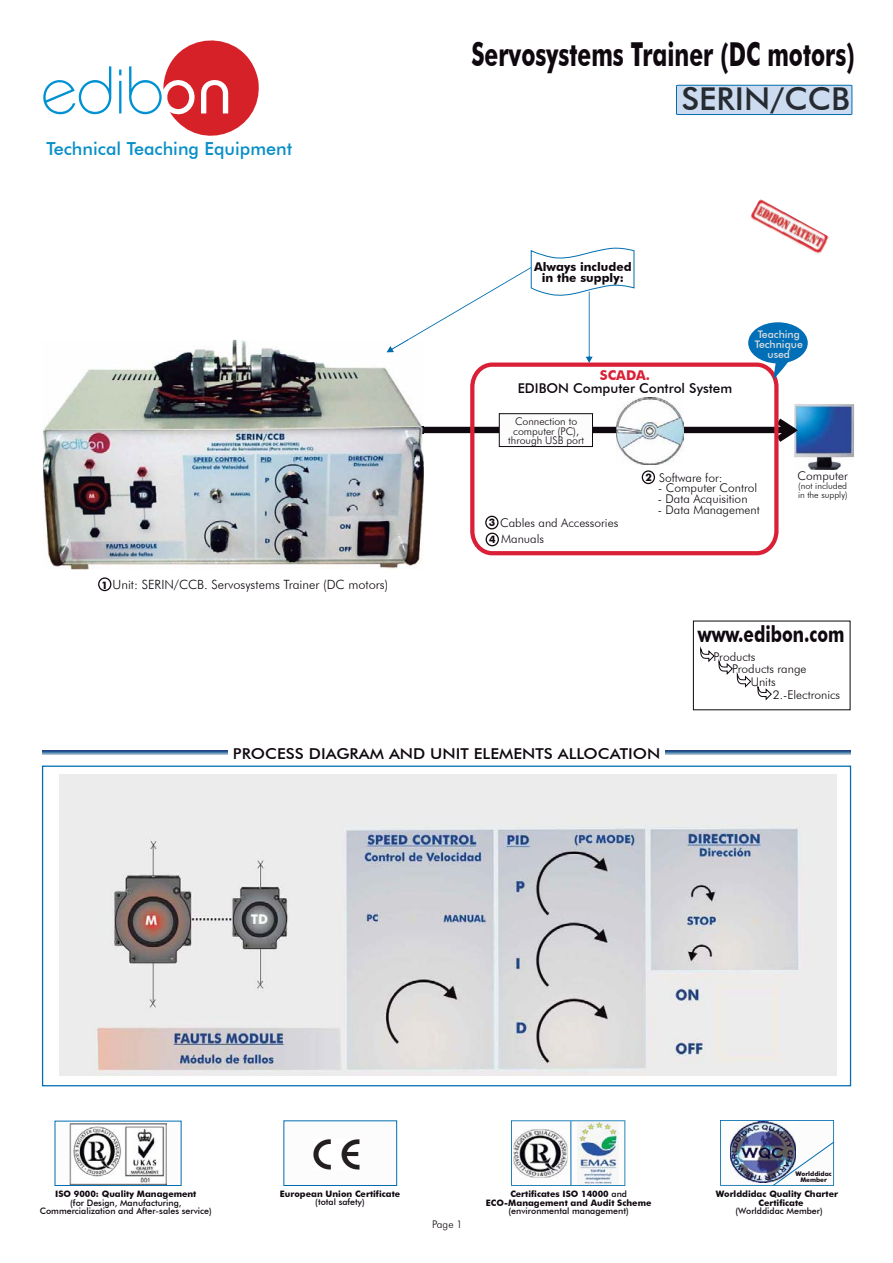
<style>
.page{position:relative;width:893px;height:1263px;background:#fff}
.page>*{position:absolute;margin:0;border:0;box-sizing:border-box;transform-origin:0 0}
.t1{font:700 33px "Futura BT";color:#0f080f;scale:.69 1}
.t2{font:500 31.5px "Futura BT";color:#262b32}
.t3{font:700 22.5px "Futura BT";color:#0f080f;scale:.77 1}
.t4{font:500 18px "Futura BT";color:#088fc7}
.t5{font:500 15px "Futura BT";color:#0f080f;scale:1.1 1}
.t6{font:500 13.5px "Futura BT";color:#0f080f}
.t7{font:700 13.5px "Futura BT";color:#da2037}
.t8{font:300 12.75px "Futura BT";color:#0f080f}
.t9{font:300 12px/16px "Futura BT";color:#0f080f}
.t10{font:700 12px/10.8px "Futura BT";color:#0f080f;text-align:center}
.t11{font:300 10.5px/9.4px "Futura BT";color:#0f080f;text-align:center}
.t12{font:500 10.5px/10.1px "Futura BT";color:#dbdcde;text-align:center}
.t13{font:700 10.35px "Futura BT";color:#0f080f}
.t14{font:300 9px/8.7px "Futura BT";color:#0f080f}
.t15{font:700 8.85px/8.6px "Futura BT";color:#0f080f}
.t16{font:500 8.85px/8.6px "Futura BT";color:#0f080f;text-align:center}
.t17{font:700 6.3px/6px "Futura BT";color:#0f080f;text-align:center}
.s1{font-weight:700;font-size:10.35px}
.s2{color:#0d080f}
.s3{font-weight:500}
</style>
<div class="page">
<svg style="left:676px;top:84px;width:177px;height:31px;background:#bed3ea"></svg>
<svg style="left:43px;top:750px;width:184px;height:5px"></svg>
<svg style="left:665px;top:750px;width:186px;height:5px"></svg>
<img style="left:59px;top:775px;width:778px;height:301px">
<div style="left:98px;top:577px;width:13px;height:14px;border:1px solid #0f080f;border-radius:50%"></div>
<img style="left:794px;top:404px;width:60px;height:66px">
<svg style="left:424px;top:419px;width:374px;height:23px"></svg>
<img style="left:750px;top:199px;width:79px;height:56px">
<svg style="left:468px;top:362px;width:313px;height:194px"></svg>
<div style="left:499px;top:414px;width:93px;height:33px;background:#fcfcfc"></div>
<div style="left:499px;top:414px;width:94px;height:33px;border:1px solid #0f080f"></div>
<svg style="left:43px;top:66px;width:68px;height:49px"></svg>
<svg style="left:119px;top:70px;width:2px;height:43px"></svg>
<svg style="left:129px;top:40px;width:130px;height:96px"></svg>
<svg style="left:407px;top:247px;width:228px;height:116px"></svg>
<svg style="left:748px;top:322px;width:60px;height:58px"></svg>
<svg style="left:700px;top:646px;width:72px;height:54px"></svg>
<img style="left:43px;top:340px;width:381px;height:229px">
<img style="left:387px;top:340px;width:22px;height:12px">
<img style="left:374px;top:427px;width:50px;height:6px">
<div style="left:55px;top:1121px;width:127px;height:65px;border:1px solid #006db0"></div>
<img style="left:69px;top:1124px;width:97px;height:60px">
<div style="left:283px;top:1120px;width:114px;height:66px;border:1px solid #006db0"></div>
<img style="left:313px;top:1140px;width:47px;height:29px">
<img style="left:720px;top:1120px;width:115px;height:66px">
<svg style="left:511px;top:1120px;width:114px;height:66px"></svg>
<img style="left:513px;top:1129px;width:54px;height:49px">
<hr style="left:570px;top:1121px;width:1px;height:65px;background:#006db0">
<img style="left:578px;top:1122px;width:41px;height:62px">
<h1 class="t1" style="left:471px;top:34px;width:557px">Servosystems Trainer (DC motors)</h1>
<h3 class="t4" style="left:46px;top:137px;width:247px">Technical Teaching Equipment</h3>
<h3 class="t8" style="left:102px;top:577px;width:288px"><span class="s1">1</span> <span class="s2">Unit: SERIN/CCB.</span> Servosystems Trainer (DC motors)</h3>
<h2 class="t2" style="left:681px;top:80px;width:170px">SERIN/CCB</h2>
<h3 class="t10" style="left:534px;top:261px;width:99px">Always included in the supply:</h3>
<p class="t12" style="left:755px;top:329px;width:50px">Teaching<br>Technique used</p>
<h3 class="t7" style="left:600px;top:367px;width:52px">SCADA.</h3>
<h3 class="t6" style="left:518px;top:380px;width:216px">EDIBON Computer Control System</h3>
<p class="t11" style="left:508px;top:417px;width:77px">Connection to computer (PC), through USB port</p>
<h3 class="t9" style="left:500px;top:515px;width:120px">Cables and Accessories<br>Manuals</h3>
<p class="t13" style="left:489px;top:516px;width:8px">3</p>
<p class="t13" style="left:489px;top:533px;width:8px">4</p>
<h3 class="t9" style="left:659px;top:470px;width:65px">Software for:</h3>
<h3 class="t9" style="left:658px;top:490px;width:91px">- Data Acquisition</h3>
<h3 class="t9" style="left:658px;top:501px;width:103px">- Data Management</h3>
<p class="t13" style="left:645px;top:471px;width:8px">2</p>
<h3 class="t9" style="left:658px;top:479px;width:101px">- Computer Control</h3>
<h3 class="t9" style="left:797px;top:468px;width:52px">Computer</h3>
<p class="t14" style="left:798px;top:481px;width:51px">(not included in the supply)</p>
<h3 class="t3" style="left:698px;top:620px;width:192px">www.edibon.com</h3>
<h3 class="t9" style="left:714px;top:648px;width:43px">Products</h3>
<h3 class="t9" style="left:732px;top:661px;width:76px">Products range</h3>
<h3 class="t9" style="left:751px;top:673px;width:26px">Units</h3>
<h3 class="t9" style="left:773px;top:686px;width:69px">2.-Electronics</h3>
<h3 class="t5" style="left:233px;top:744px;width:390px">PROCESS DIAGRAM AND UNIT ELEMENTS ALLOCATION</h3>
<p class="t17" style="left:795px;top:1170px;width:38px">Worlddidac<br>Member</p>
<p class="t15" style="left:280px;top:1189px;width:122px">European Union Certificate</p>
<p class="t16" style="left:315px;top:1198px;width:51px">(total safety)</p>
<p class="t15" style="left:55px;top:1190px;width:143px">ISO 9000: Quality Management</p>
<p class="t16" style="left:40px;top:1198px;width:174px">(for Design, Manufacturing,<br>Commercialization and After-sales service)</p>
<p class="t15" style="left:486px;top:1190px;width:167px;text-align:center">Certificates ISO 14000 <span class="s3">and<br></span>ECO-Management and Audit Scheme</p>
<p class="t16" style="left:509px;top:1207px;width:122px">(environmental management)</p>
<p class="t15" style="left:758px;top:1190px;width:81px;text-indent:-43px">Worlddidac Quality Charter<br>Certificate</p>
<p class="t16" style="left:736px;top:1206px;width:89px">(Worlddidac Member)</p>
<p class="t11" style="left:432px;top:1219px;width:32px">Page 1</p>
</div>
